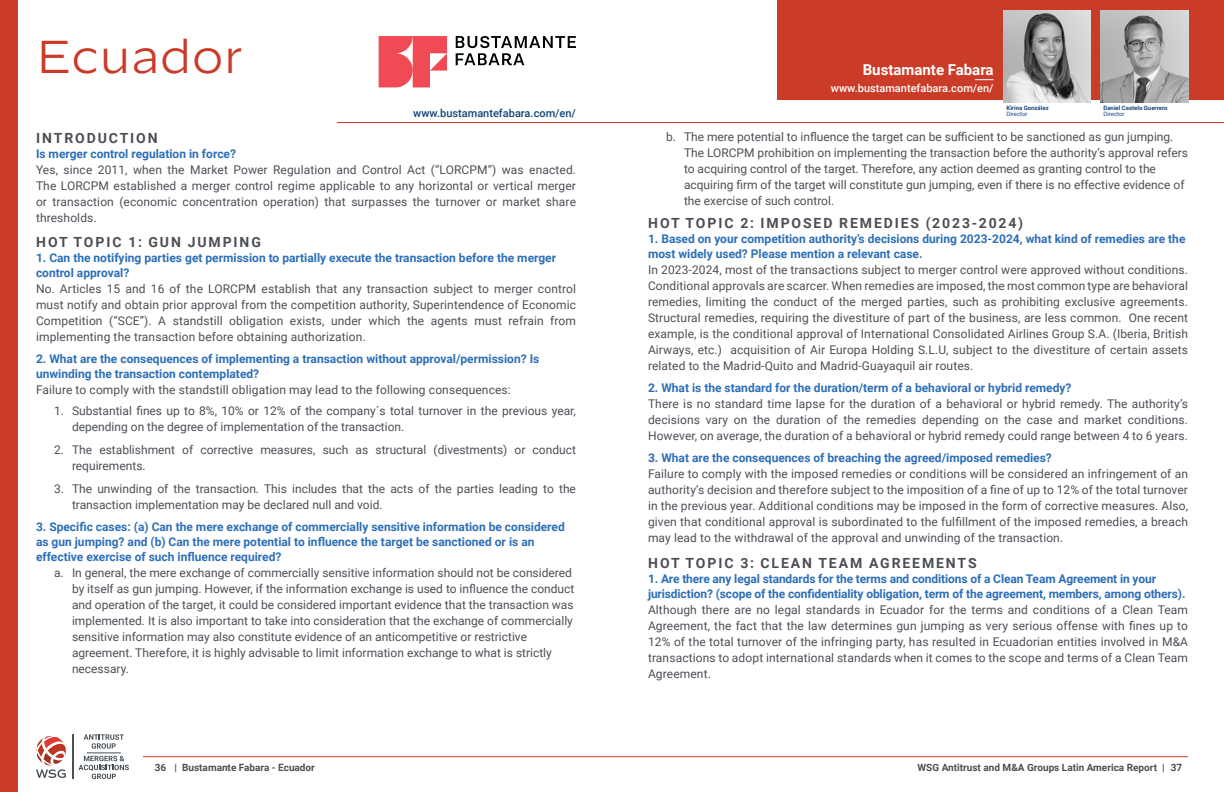
<style>
.page{position:relative;width:1224px;height:792px;background:#fff}
.page>*{position:absolute;margin:0;border:0;box-sizing:border-box;transform-origin:0 0}
.t1{font:300 46px "Decimal";color:#cb3a27}
.t2{font:700 15px "Roboto";color:#fff}
.t3{font:700 14px "Roboto";letter-spacing:.135em;color:#4b4f55}
.t4{font:12px/16px "Roboto";color:#4b4f55;text-align:justify}
.t5{font:700 12px/15px "Roboto";color:#2d6fb7}
.t6{font:500 11px "Roboto";color:#134678}
.t7{font:500 11px "Roboto";color:#fff}
.t8{font:700 10px "Roboto";color:#4b4f55}
.t9{font:700 6px "Roboto";color:#134678}
.t10{font:6px "Roboto";color:#134678}
</style>
<div class="page">
<div style="left:0;top:0;width:17px;height:792px;background:#cb3c28"></div>
<hr style="left:143px;top:756px;width:1045px;height:1px;background:#cb3a27">
<svg style="left:84px;top:734px;width:40px;height:15px"></svg>
<svg style="left:79px;top:756px;width:50px;height:23px"></svg>
<hr style="left:72px;top:734px;width:1px;height:45px;background:#474f57">
<svg style="left:36px;top:736px;width:30px;height:42px"></svg>
<hr style="left:87px;top:752px;width:34px;height:1px;background:#474f57">
<hr style="left:337px;top:122px;width:887px;height:1px;background:#cb3a27">
<div style="left:777px;top:0;width:447px;height:100px;background:#cb3c28"></div>
<svg style="left:975px;top:79px;width:19px;height:1px"></svg>
<img style="left:1004px;top:11px;width:87px;height:91px">
<img style="left:1101px;top:11px;width:87px;height:91px">
<svg style="left:456px;top:36px;width:120px;height:29px"></svg>
<svg style="left:379px;top:36px;width:68px;height:51px"></svg>
<h1 class="t1" style="left:36px;top:30px;width:208px">Ecuador</h1>
<p class="t6" style="left:413px;top:105px;width:164px">www.bustamantefabara.com/en/</p>
<p class="t3" style="left:36px;top:128px;width:123px">INTRODUCTION</p>
<p class="t5" style="left:36px;top:146px;width:202px">Is merger control regulation in force?</p>
<p class="t4" style="left:36px;top:161px;width:542px">Yes, since 2011, when the Market Power Regulation and Control Act (“LORCPM”) was enacted.<br>The LORCPM established a merger control regime applicable to any horizontal or vertical merger or transaction (economic concentration operation) that surpasses the turnover or market share thresholds.</p>
<p class="t3" style="left:36px;top:232px;width:226px">HOT TOPIC 1: GUN JUMPING</p>
<p class="t5" style="left:36px;top:250px;width:522px">1. Can the notifying parties get permission to partially execute the transaction before the merger control approval?</p>
<p class="t4" style="left:36px;top:280px;width:542px">No. Articles 15 and 16 of the LORCPM establish that any transaction subject to merger control must notify and obtain prior approval from the competition authority, Superintendence of Economic Competition (“SCE”). A standstill obligation exists, under which the agents must refrain from implementing the transaction before obtaining authorization.</p>
<p class="t5" style="left:36px;top:351px;width:505px">2. What are the consequences of implementing a transaction without approval/permission? Is unwinding the transaction contemplated?</p>
<p class="t4" style="left:36px;top:382px;width:476px">Failure to comply with the standstill obligation may lead to the following consequences:</p>
<p class="t4" style="left:72px;top:402px;width:505px;text-indent:-18px">1. Substantial fines up to 8%, 10% or 12% of the company´s total turnover in the previous year, depending on the degree of implementation of the transaction.</p>
<p class="t4" style="left:72px;top:441px;width:505px;text-indent:-18px">2. The establishment of corrective measures, such as structural (divestments) or conduct requirements.</p>
<p class="t4" style="left:72px;top:481px;width:506px;text-indent:-18px">3. The unwinding of the transaction. This includes that the acts of the parties leading to the transaction implementation may be declared null and void.</p>
<p class="t5" style="left:36px;top:519px;width:530px">3. Specific cases: (a) Can the mere exchange of commercially sensitive information be considered as gun jumping? and (b) Can the mere potential to influence the target be sanctioned or is an effective exercise of such influence required?</p>
<p class="t4" style="left:72px;top:565px;width:504px;text-align:left;text-indent:-18px">a. In general, the mere exchange of commercially sensitive information should not be considered by itself as gun jumping. However, if the information exchange is used to influence the conduct and operation of the target, it could be considered important evidence that the transaction was implemented. It is also important to take into consideration that the exchange of commercially sensitive information may also constitute evidence of an anticompetitive or restrictive agreement. Therefore, it is highly advisable to limit information exchange to what is strictly necessary.</p>
<p class="t2" style="left:863px;top:59px;width:132px">Bustamante Fabara</p>
<p class="t7" style="left:831px;top:81px;width:164px">www.bustamantefabara.com/en/</p>
<p class="t9" style="left:1007px;top:103px;width:44px">Kirina González</p>
<p class="t10" style="left:1007px;top:109px;width:23px">Director</p>
<p class="t9" style="left:1104px;top:103px;width:66px">Daniel Castelo Guerrero</p>
<p class="t10" style="left:1104px;top:109px;width:23px">Director</p>
<p class="t4" style="left:684px;top:129px;width:506px;text-align:left;text-indent:-18px">b. The mere potential to influence the target can be sufficient to be sanctioned as gun jumping.<br>The LORCPM prohibition on implementing the transaction before the authority’s approval refers to acquiring control of the target. Therefore, any action deemed as granting control to the acquiring firm of the target will constitute gun jumping, even if there is no effective evidence of the exercise of such control.</p>
<p class="t3" style="left:648px;top:213px;width:376px">HOT TOPIC 2: IMPOSED REMEDIES (2023-2024)</p>
<p class="t5" style="left:648px;top:231px;width:539px">1. Based on your competition authority’s decisions during 2023-2024, what kind of remedies are the most widely used? Please mention a relevant case.</p>
<p class="t4" style="left:648px;top:261px;width:542px">In 2023-2024, most of the transactions subject to merger control were approved without conditions.<br>Conditional approvals are scarcer. When remedies are imposed, the most common type are behavioral remedies, limiting the conduct of the merged parties, such as prohibiting exclusive agreements.<br>Structural remedies, requiring the divestiture of part of the business, are less common. One recent example, is the conditional approval of International Consolidated Airlines Group S.A. (Iberia, British Airways, etc.) acquisition of Air Europa Holding S.L.U, subject to the divestiture of certain assets related to the Madrid-Quito and Madrid-Guayaquil air routes.</p>
<p class="t5" style="left:648px;top:380px;width:425px">2. What is the standard for the duration/term of a behavioral or hybrid remedy?</p>
<p class="t4" style="left:648px;top:395px;width:542px">There is no standard time lapse for the duration of a behavioral or hybrid remedy. The authority’s decisions vary on the duration of the remedies depending on the case and market conditions.<br>However, on average, the duration of a behavioral or hybrid remedy could range between 4 to 6 years.</p>
<p class="t5" style="left:648px;top:450px;width:405px">3. What are the consequences of breaching the agreed/imposed remedies?</p>
<p class="t4" style="left:648px;top:466px;width:542px">Failure to comply with the imposed remedies or conditions will be considered an infringement of an authority’s decision and therefore subject to the imposition of a fine of up to 12% of the total turnover in the previous year. Additional conditions may be imposed in the form of corrective measures. Also, given that conditional approval is subordinated to the fulfillment of the imposed remedies, a breach may lead to the withdrawal of the approval and unwinding of the transaction.</p>
<p class="t3" style="left:648px;top:553px;width:330px">HOT TOPIC 3: CLEAN TEAM AGREEMENTS</p>
<p class="t5" style="left:648px;top:570px;width:539px">1. Are there any legal standards for the terms and conditions of a Clean Team Agreement in your jurisdiction? (scope of the confidentiality obligation, term of the agreement, members, among others).</p>
<p class="t4" style="left:648px;top:601px;width:542px">Although there are no legal standards in Ecuador for the terms and conditions of a Clean Team Agreement, the fact that the law determines gun jumping as very serious offense with fines up to 12% of the total turnover of the infringing party, has resulted in Ecuadorian entities involved in M&amp;A transactions to adopt international standards when it comes to the scope and terms of a Clean Team Agreement.</p>
<p class="t8" style="left:175px;top:761px;width:142px">| Bustamante Fabara - Ecuador</p>
<p class="t8" style="left:155px;top:761px;width:13px">36</p>
<p class="t8" style="left:918px;top:761px;width:266px">WSG Antitrust and M&amp;A Groups Latin America Report | 37</p>
</div>
